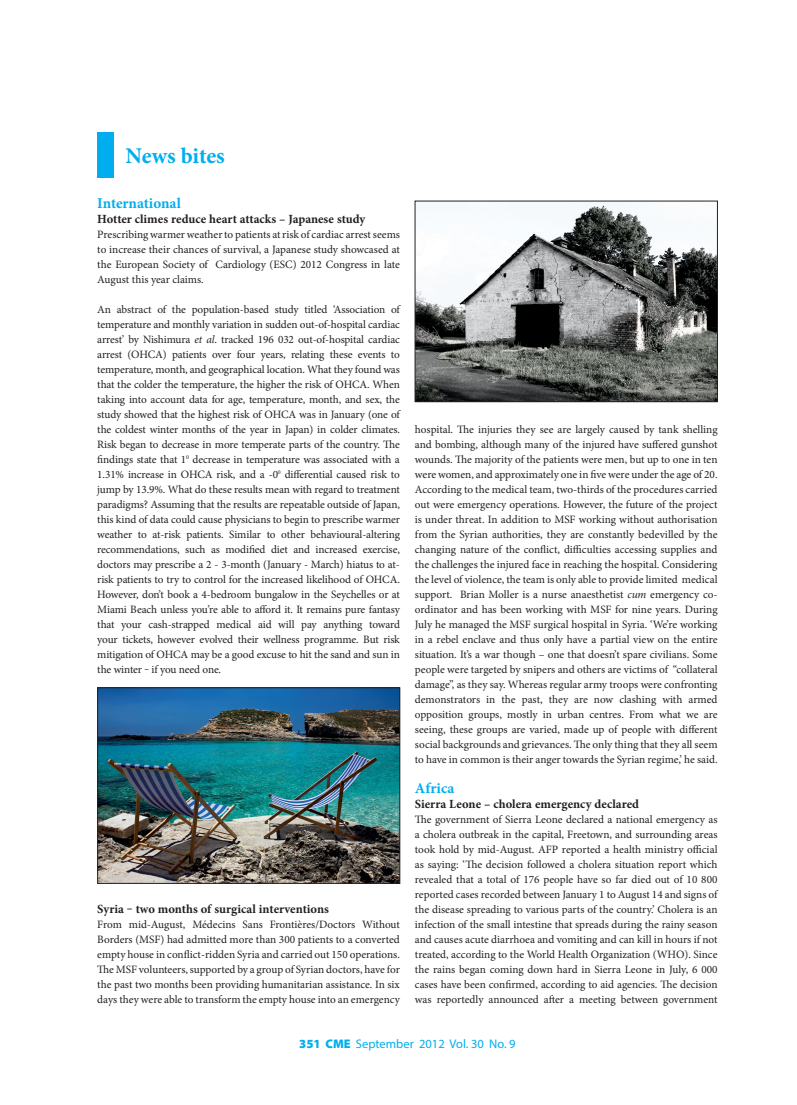
<style>
.page{position:relative;width:797px;height:1105px;background:#fff}
.page>*{position:absolute;margin:0;border:0;box-sizing:border-box;transform-origin:0 0}
.t1{font:700 22.5px "Minion Pro";letter-spacing:-.005em;color:#00aeef}
.t2{font:700 15px "Minion Pro";color:#00aeef}
.t3{font:700 12.5px "Minion Pro";color:#231f20}
.t4{font:12.5px "Myriad Pro";color:#00aeef}
.t5{font:11.25px/15px "Minion Pro";letter-spacing:-.005em;color:#231f20;text-align:justify}
.s1{font-style:italic}
.s2{font-weight:900}
</style>
<div class="page">
<div style="left:97px;top:132px;width:17px;height:45px;background:#00aeef"></div>
<img style="left:99px;top:690px;width:299px;height:191px">
<div style="left:97px;top:688px;width:303px;height:195px;border:1px solid #231f20"></div>
<img style="left:417px;top:203px;width:298px;height:197px">
<div style="left:415px;top:201px;width:302px;height:201px;border:1px solid #231f20"></div>
<h1 class="t1" style="left:126px;top:140px;width:101px">News bites</h1>
<h2 class="t2" style="left:97px;top:192px;width:85px">International</h2>
<p class="t3" style="left:97px;top:210px;width:270px">Hotter climes reduce heart attacks – Japanese study</p>
<p class="t5" style="left:97px;top:227px;width:304px">Prescribing warmer weather to patients at risk of cardiac arrest seems to increase their chances of survival, a Japanese study showcased at the European Society of Cardiology (ESC) 2012 Congress in late August this year claims.</p>
<p class="t5" style="left:97px;top:302px;width:304px">An abstract of the population-based study titled ‘Association of temperature and monthly variation in sudden out-of-hospital cardiac arrest’ by Nishimura <span class="s1">et al</span>. tracked 196 032 out-of-hospital cardiac arrest (OHCA) patients over four years, relating these events to temperature, month, and geographical location. What they found was that the colder the temperature, the higher the risk of OHCA. When taking into account data for age, temperature, month, and sex, the study showed that the highest risk of OHCA was in January (one of the coldest winter months of the year in Japan) in colder climates.<br>Risk began to decrease in more temperate parts of the country. The findings state that 1<sup>0</sup> decrease in temperature was associated with a 1.31% increase in OHCA risk, and a -0<sup>0</sup> differential caused risk to jump by 13.9%. What do these results mean with regard to treatment paradigms? Assuming that the results are repeatable outside of Japan, this kind of data could cause physicians to begin to prescribe warmer weather to at-risk patients. Similar to other behavioural-altering recommendations, such as modified diet and increased exercise, doctors may prescribe a 2 - 3-month (January - March) hiatus to at&shy;risk patients to try to control for the increased likelihood of OHCA.<br>However, don’t book a 4-bedroom bungalow in the Seychelles or at Miami Beach unless you’re able to afford it. It remains pure fantasy that your cash-strapped medical aid will pay anything toward your tickets, however evolved their wellness programme. But risk mitigation of OHCA may be a good excuse to hit the sand and sun in the winter ‒ if you need one.</p>
<p class="t3" style="left:97px;top:900px;width:233px">Syria ‒ two months of surgical interventions</p>
<p class="t5" style="left:97px;top:917px;width:304px">From mid-August, Médecins Sans Frontières/Doctors Without Borders (MSF) had admitted more than 300 patients to a converted empty house in conflict-ridden Syria and carried out 150 operations.<br>The MSF volunteers, supported by a group of Syrian doctors, have for the past two months been providing humanitarian assistance. In six days they were able to transform the empty house into an emergency</p>
<p class="t5" style="left:415px;top:421px;width:304px">hospital. The injuries they see are largely caused by tank shelling and bombing, although many of the injured have suffered gunshot wounds. The majority of the patients were men, but up to one in ten were women, and approximately one in five were under the age of 20.<br>According to the medical team, two-thirds of the procedures carried out were emergency operations. However, the future of the project is under threat. In addition to MSF working without authorisation from the Syrian authorities, they are constantly bedevilled by the changing nature of the conflict, difficulties accessing supplies and the challenges the injured face in reaching the hospital. Considering the level of violence, the team is only able to provide limited medical support. Brian Moller is a nurse anaesthetist <span class="s1">cum</span> emergency co&shy;ordinator and has been working with MSF for nine years. During July he managed the MSF surgical hospital in Syria. ‘We’re working in a rebel enclave and thus only have a partial view on the entire situation. It’s a war though – one that doesn’t spare civilians. Some people were targeted by snipers and others are victims of “collateral damage”, as they say. Whereas regular army troops were confronting demonstrators in the past, they are now clashing with armed opposition groups, mostly in urban centres. From what we are seeing, these groups are varied, made up of people with different social backgrounds and grievances. The only thing that they all seem to have in common is their anger towards the Syrian regime,’ he said.</p>
<h2 class="t2" style="left:415px;top:777px;width:41px">Africa</h2>
<p class="t3" style="left:415px;top:795px;width:226px">Sierra Leone – cholera emergency declared</p>
<p class="t5" style="left:415px;top:812px;width:304px">The government of Sierra Leone declared a national emergency as a cholera outbreak in the capital, Freetown, and surrounding areas took hold by mid-August. AFP reported a health ministry official as saying: ‘The decision followed a cholera situation report which revealed that a total of 176 people have so far died out of 10 800 reported cases recorded between January 1 to August 14 and signs of the disease spreading to various parts of the country.’ Cholera is an infection of the small intestine that spreads during the rainy season and causes acute diarrhoea and vomiting and can kill in hours if not treated, according to the World Health Organization (WHO). Since the rains began coming down hard in Sierra Leone in July, 6 000 cases have been confirmed, according to aid agencies. The decision was reportedly announced after a meeting between government</p>
<p class="t4" style="left:299px;top:1036px;width:218px"><span class="s2">351 CME</span> September 2012 Vol. 30 No. 9</p>
</div>
